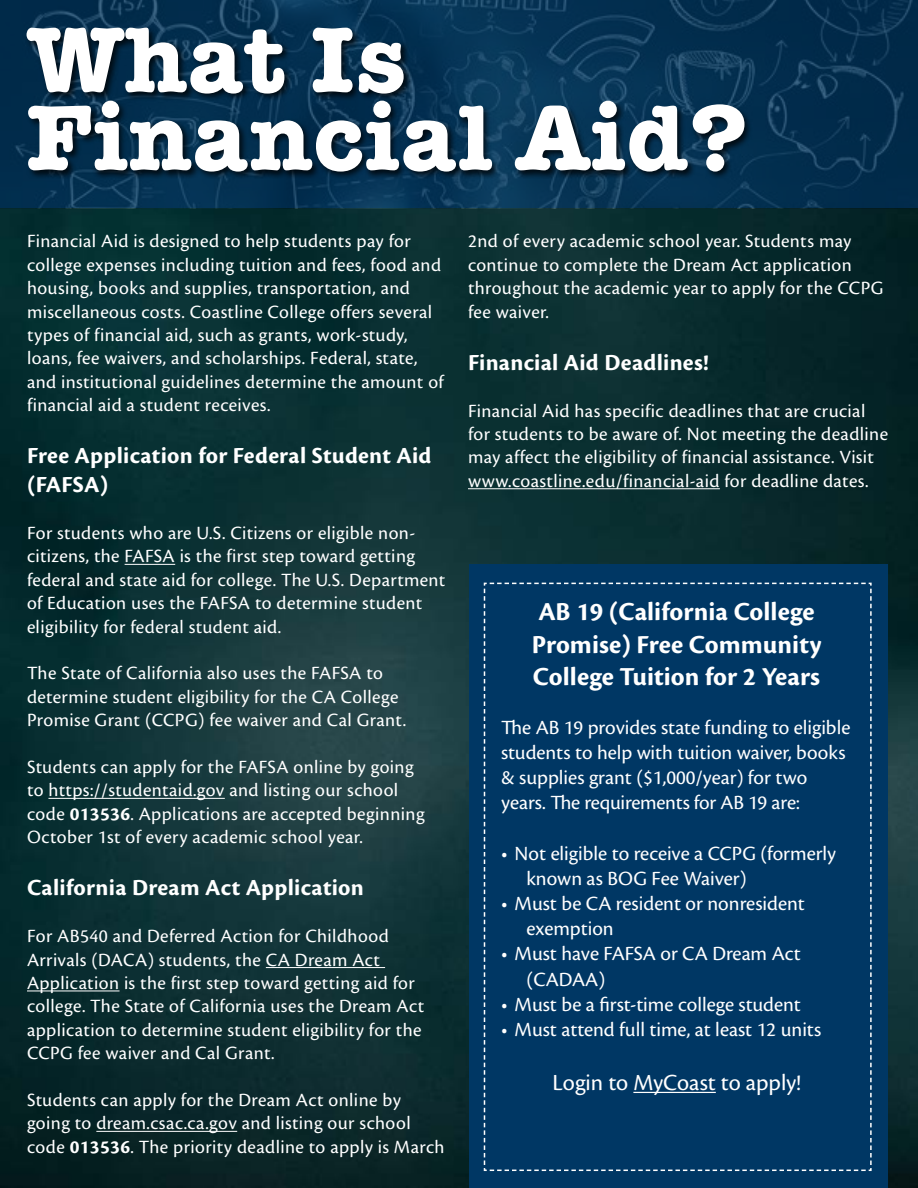
<style>
.page{position:relative;width:918px;height:1188px;background:#fff}
.page>*{position:absolute;margin:0;border:0;box-sizing:border-box;transform-origin:0 0}
.t1{font:700 93px "American Typewriter ITC Pro";letter-spacing:.02em;color:#fff}
.Call_Out_Text_headin{font:700 27px/32.4px "Cronos Pro";letter-spacing:.005em;color:#fff}
.Heading{font:700 24px/28.8px "Cronos Pro";letter-spacing:.015em;color:#fff}
.Call_Out_Text{font:24px "Cronos Pro";color:#fff}
.Call_Out_Text-2{font:21px/25.2px "Cronos Pro";color:#fff}
.Body_Copy{font:19.5px/23.4px "Cronos Pro";letter-spacing:.02em;color:#fff}
.s1{font-weight:700}
</style>
<div class="page">
<img style="left:0;top:208px;width:918px;height:980px">
<img style="left:0;top:0;width:918px;height:208px">
<hr style="left:125px;top:564px;width:50px;height:1px;background:#fff">
<hr style="left:48px;top:798px;width:177px;height:1px;background:#fff">
<hr style="left:266px;top:967px;width:119px;height:1px;background:#fff">
<hr style="left:27px;top:990px;width:93px;height:1px;background:#fff">
<hr style="left:96px;top:1131px;width:141px;height:1px;background:#fff">
<hr style="left:468px;top:488px;width:252px;height:1px;background:#fff">
<div style="left:25px;top:26px;width:728px;height:153px;background:#000;opacity:.75"></div>
<div style="left:469px;top:565px;width:419px;height:623px;background:#003764"></div>
<svg style="left:483px;top:582px;width:389px;height:590px"></svg>
<hr style="left:633px;top:1092px;width:83px;height:1px;background:#fff">
<p class="t1" style="left:27px;top:0;width:381px">What Is</p>
<p class="t1" style="left:27px;top:78px;width:724px">Financial Aid?</p>
<p class="Body_Copy" style="left:27px;top:230px;width:418px">Financial Aid is designed to help students pay for college expenses including tuition and fees, food and housing, books and supplies, transportation, and miscellaneous costs. Coastline College offers several types of financial aid, such as grants, work-study, loans, fee waivers, and scholarships. Federal, state, and institutional guidelines determine the amount of financial aid a student receives.</p>
<p class="Heading" style="left:27px;top:442px;width:406px">Free Application for Federal Student Aid (FAFSA)</p>
<p class="Body_Copy" style="left:27px;top:521px;width:420px">For students who are U.S. Citizens or eligible non&shy;citizens, the FAFSA is the first step toward getting federal and state aid for college. The U.S. Department of Education uses the FAFSA to determine student eligibility for federal student aid.</p>
<p class="Body_Copy" style="left:27px;top:662px;width:381px">The State of California also uses the FAFSA to determine student eligibility for the CA College<br>Promise Grant (CCPG) fee waiver and Cal Grant.</p>
<p class="Body_Copy" style="left:27px;top:755px;width:399px">Students can apply for the FAFSA online by going to https://studentaid.gov and listing our school code <span class="s1">013536</span>. Applications are accepted beginning October 1st of every academic school year.</p>
<p class="Heading" style="left:27px;top:874px;width:338px">California Dream Act Application</p>
<p class="Body_Copy" style="left:27px;top:925px;width:399px">For AB540 and Deferred Action for Childhood Arrivals (DACA) students, the CA Dream Act Application is the first step toward getting aid for college. The State of California uses the Dream Act application to determine student eligibility for the CCPG fee waiver and Cal Grant.</p>
<p class="Body_Copy" style="left:27px;top:1088px;width:419px">Students can apply for the Dream Act online by going to dream.csac.ca.gov and listing our school code <span class="s1">013536</span>. The priority deadline to apply is March</p>
<p class="Body_Copy" style="left:468px;top:230px;width:417px">2nd of every academic school year. Students may continue to complete the Dream Act application throughout the academic year to apply for the CCPG fee waiver.</p>
<p class="Heading" style="left:468px;top:348px;width:242px">Financial Aid Deadlines!</p>
<p class="Body_Copy" style="left:468px;top:399px;width:422px">Financial Aid has specific deadlines that are crucial for students to be aware of. Not meeting the deadline may affect the eligibility of financial assistance. Visit www.coastline.edu/financial-aid for deadline dates.</p>
<p class="Call_Out_Text_headin" style="left:532px;top:596px;width:291px">AB 19 (California College<br>Promise) Free Community<br>College Tuition for 2 Years</p>
<p class="Call_Out_Text-2" style="left:501px;top:715px;width:351px">The AB 19 provides state funding to eligible students to help with tuition waiver, books &amp; supplies grant ($1,000/year) for two years. The requirements for AB 19 are:</p>
<p class="Call_Out_Text-2" style="left:527px;top:841px;width:311px;text-indent:-25px">• Not eligible to receive a CCPG (formerly known as BOG Fee Waiver)</p>
<p class="Call_Out_Text-2" style="left:527px;top:891px;width:280px;text-indent:-25px">• Must be CA resident or nonresident exemption</p>
<p class="Call_Out_Text-2" style="left:527px;top:941px;width:276px;text-indent:-25px">• Must have FAFSA or CA Dream Act (CADAA)</p>
<p class="Call_Out_Text-2" style="left:501px;top:992px;width:301px">• Must be a first-time college student</p>
<p class="Call_Out_Text-2" style="left:501px;top:1017px;width:322px">• Must attend full time, at least 12 units</p>
<p class="Call_Out_Text" style="left:552px;top:1069px;width:250px">Login to MyCoast to apply!</p>
</div>
